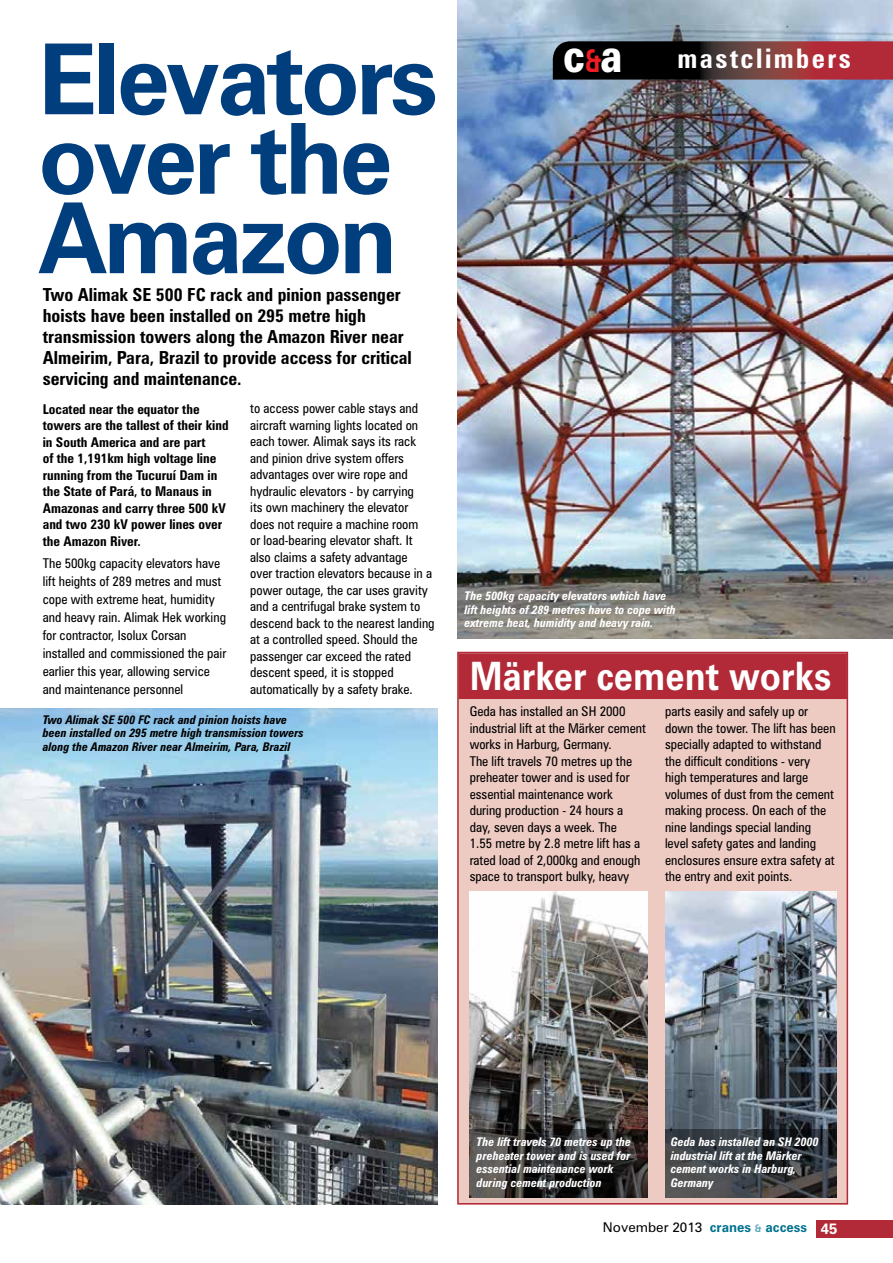
<style>
.page{position:relative;width:893px;height:1263px;background:#fff}
.page>*{position:absolute;margin:0;border:0;box-sizing:border-box;transform-origin:0 0}
.t1{font:700 98.25px/79.5px "Zurich BT";letter-spacing:-.04em;color:#003e7e}
.t2{font:700 39.15px "Zurich BT";color:#fff;scale:.9 1}
.t3{font:700 condensed 27px "Zurich BT";letter-spacing:.09em;color:#fff}
.t4{font:700 condensed 18px/21px "Zurich BT";color:#000}
.t5{font:condensed 13.5px/16.5px "Zurich BT";color:#000}
.t6{font:700 condensed 13.5px/16.5px "Zurich BT";color:#000}
.t7{font:13.5px "Zurich BT";color:#000}
.t8{font:italic 700 condensed 12px/13.5px "Zurich BT";color:#fff}
.t9{font:italic 700 condensed 12px/13.5px "Zurich BT";color:#000}
.s1{font-weight:900;font-stretch:normal;font-size:45.9px}
.s2{font-stretch:normal;font-size:31.65px;color:#ed1d24}
.s3{font-weight:700;color:#00728f}
.s4{font-weight:700;font-size:10.5px;color:#66aabc}
.s5{font-weight:700;font-size:15px;color:#fff}
</style>
<div class="page">
<div style="left:458px;top:652px;width:390px;height:552px;background:#edcac2"></div>
<img style="left:458px;top:0;width:435px;height:638px">
<img style="left:0;top:709px;width:437px;height:495px">
<div style="left:816px;top:1220px;width:77px;height:17px;background:#b22a37"></div>
<svg style="left:553px;top:41px;width:340px;height:39px;background:#512124"></svg>
<img style="left:665px;top:891px;width:171px;height:238px">
<img style="left:470px;top:891px;width:178px;height:238px">
<div style="left:458px;top:652px;width:390px;height:48px;background:#b22a37;border:1px solid #edcac2"></div>
<div style="left:457px;top:652px;width:391px;height:552px;border:2px solid #b22a37"></div>
<svg style="left:665px;top:1129px;width:171px;height:68px;background:#393d41"></svg>
<svg style="left:470px;top:1129px;width:178px;height:68px;background:#353333"></svg>
<h1 class="t1" style="left:38px;top:39px;width:402px">Elevators over the<br>Amazon</h1>
<h3 class="t4" style="left:43px;top:284px;width:371px">Two Alimak SE 500 FC rack and pinion passenger hoists have been installed on 295 metre high transmission towers along the Amazon River near Almeirim, Para, Brazil to provide access for critical servicing and maintenance.</h3>
<p class="t6" style="left:43px;top:400px;width:187px">Located near the equator the towers are the tallest of their kind in South America and are part<br>of the 1,191km high voltage line running from the Tucuruí Dam in the State of Pará, to Manaus in<br>Amazonas and carry three 500 kV and two 230 kV power lines over the Amazon River.</p>
<p class="t5" style="left:43px;top:554px;width:185px;line-height:18px">The 500kg capacity elevators have lift heights of 289 metres and must cope with extreme heat, humidity and heavy rain. Alimak Hek working for contractor, Isolux Corsan installed and commissioned the pair earlier this year, allowing service and maintenance personnel</p>
<p class="t5" style="left:250px;top:400px;width:186px">to access power cable stays and aircraft warning lights located on each tower. Alimak says its rack and pinion drive system offers advantages over wire rope and hydraulic elevators - by carrying<br>its own machinery the elevator does not require a machine room<br>or load-bearing elevator shaft. It also claims a safety advantage<br>over traction elevators because in a power outage, the car uses gravity and a centrifugal brake system to descend back to the nearest landing at a controlled speed. Should the passenger car exceed the rated descent speed, it is stopped automatically by a safety brake.</p>
<p class="t9" style="left:43px;top:713px;width:263px">Two Alimak SE 500 FC rack and pinion hoists have been installed on 295 metre high transmission towers along the Amazon River near Almeirim, Para, Brazil</p>
<h3 class="t3" style="left:563px;top:42px;width:289px"><span class="s1">c</span><span class="s2">&amp;</span><span class="s1">a</span> mastclimbers</h3>
<p class="t8" style="left:465px;top:589px;width:213px">The 500kg capacity elevators which have lift heights of 289 metres have to cope with extreme heat, humidity and heavy rain.</p>
<h2 class="t2" style="left:470px;top:652px;width:403px">Märker cement works</h2>
<p class="t5" style="left:470px;top:703px;width:178px">Geda has installed an SH 2000 industrial lift at the Märker cement works in Harburg, Germany.<br>The lift travels 70 metres up the preheater tower and is used for essential maintenance work during production - 24 hours a day, seven days a week. The<br>1.55 metre by 2.8 metre lift has a rated load of 2,000kg and enough space to transport bulky, heavy</p>
<p class="t5" style="left:665px;top:703px;width:172px">parts easily and safely up or down the tower. The lift has been specially adapted to withstand the difficult conditions - very<br>high temperatures and large volumes of dust from the cement making process. On each of the nine landings special landing level safety gates and landing enclosures ensure extra safety at the entry and exit points.</p>
<p class="t8" style="left:477px;top:1135px;width:156px">The lift travels 70 metres up the preheater tower and is used for essential maintenance work during cement production</p>
<p class="t8" style="left:671px;top:1135px;width:149px">Geda has installed an SH 2000 industrial lift at the Märker cement works in Harburg,<br>Germany</p>
<p class="t7" style="left:603px;top:1219px;width:236px">November 2013 <span class="s3">cranes</span> <span class="s4">&amp;</span> <span class="s3">access</span> <span class="s5">45</span></p>
</div>
